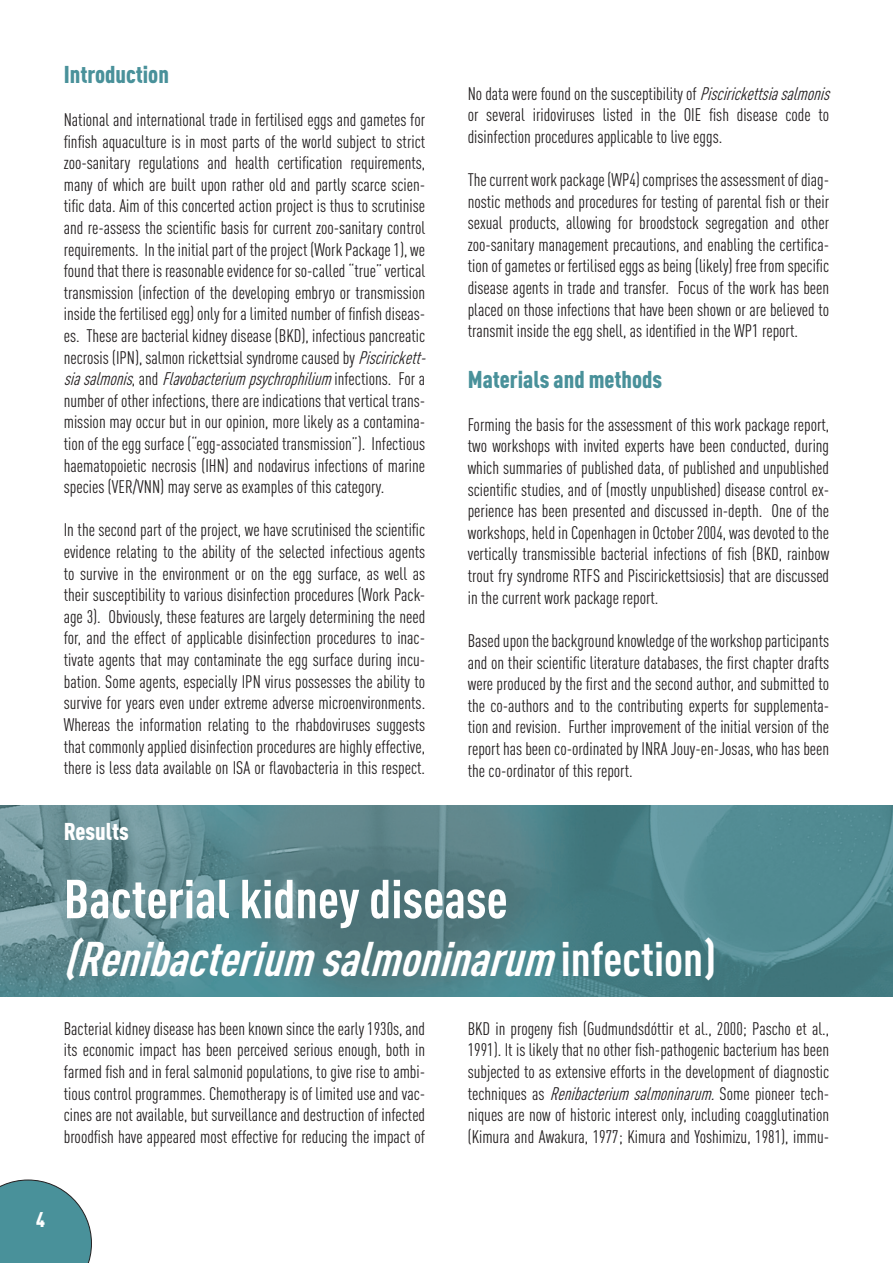
<style>
.page{position:relative;width:893px;height:1263px;background:#fff}
.page>*{position:absolute;margin:0;border:0;box-sizing:border-box;transform-origin:0 0}
.t1{font:700 54px "DIN Cond";color:#fff}
.t2{font:italic 700 48px "DIN Cond";color:#fff}
.t3{font:900 24px "DIN Cond";color:#49919a}
.t4{font:900 24px "DIN Cond";color:#fff}
.t5{font:900 21px "DIN Cond";color:#fff}
.t6{font:18px/21.6px "DIN Cond";color:#231f20;text-align:justify}
.s1{font-style:italic}
.s2{font-style:normal}
</style>
<div class="page">
<img style="left:0;top:806px;width:893px;height:190px">
<svg style="left:0;top:1179px;width:92px;height:84px"></svg>
<h3 class="t3" style="left:64px;top:59px;width:107px">Introduction</h3>
<p class="t6" style="left:64px;top:109px;width:368px;text-align:left">National and international trade in fertilised eggs and gametes for finfish aquaculture is in most parts of the world subject to strict zoo-sanitary regulations and health certification requirements, many of which are built upon rather old and partly scarce scien&shy;tific data. Aim of this concerted action project is thus to scrutinise and re-assess the scientific basis for current zoo-sanitary control requirements. In the initial part of the project (Work Package 1), we found that there is reasonable evidence for so-called “true” vertical transmission (infection of the developing embryo or transmission inside the fertilised egg) only for a limited number of finfish diseas&shy;es. These are bacterial kidney disease (BKD), infectious pancreatic necrosis (IPN), salmon rickettsial syndrome caused by <span class="s1">Piscirickett&shy;siasalmonis</span>, a n d <span class="s1">Flavobacterium psychrophilium</span> i n f e c t i o n s . F o r a number of other infections, there are indications that vertical trans&shy;mission may occur but in our opinion, more likely as a contamina&shy;tion of the egg surface (“egg-associated transmission”). Infectious haematopoietic necrosis (IHN) and nodavirus infections of marine species (VER/VNN) may serve as examples of this category.</p>
<p class="t6" style="left:64px;top:519px;width:363px">In the second part of the project, we have scrutinised the scientific evidence relating to the ability of the selected infectious agents to survive in the environment or on the egg surface, as well as their susceptibility to various disinfection procedures (Work Pack&shy;age 3). Obviously, these features are largely determining the need for, and the effect of applicable disinfection procedures to inac&shy;tivate agents that may contaminate the egg surface during incu&shy;bation. Some agents, especially IPN virus possesses the ability to survive for years even under extreme adverse microenvironments.<br>Whereas the information relating to the rhabdoviruses suggests that commonly applied disinfection procedures are highly effective, there is less data available on ISA or flavobacteria in this respect.</p>
<p class="t6" style="left:468px;top:82px;width:368px;text-align:left">No data were found on the susceptibility of <span class="s1">Piscirickettsiasalmonis </span>or several iridoviruses listed in the OIE fish disease code to disinfection procedures applicable to live eggs.</p>
<p class="t6" style="left:468px;top:169px;width:363px">The current work package (WP4) comprises the assessment of diag&shy;nostic methods and procedures for testing of parental fish or their sexual products, allowing for broodstock segregation and other zoo-sanitary management precautions, and enabling the certifica&shy;tion of gametes or fertilised eggs as being (likely) free from specific disease agents in trade and transfer. Focus of the work has been placed on those infections that have been shown or are believed to transmit inside the egg shell, as identified in the WP1 report.</p>
<h3 class="t3" style="left:468px;top:364px;width:196px">Materials and methods</h3>
<p class="t6" style="left:468px;top:414px;width:363px">Forming the basis for the assessment of this work package report, two workshops with invited experts have been conducted, during which summaries of published data, of published and unpublished scientific studies, and of (mostly unpublished) disease control ex&shy;perience has been presented and discussed in-depth. One of the workshops, held in Copenhagen in October 2004, was devoted to the vertically transmissible bacterial infections of fish (BKD, rainbow trout fry syndrome RTFS and Piscirickettsiosis) that are discussed in the current work package report.</p>
<p class="t6" style="left:468px;top:630px;width:363px">Based upon the background knowledge of the workshop participants and on their scientific literature databases, the first chapter drafts were produced by the first and the second author, and submitted to the co-authors and to the contributing experts for supplementa&shy;tion and revision. Further improvement of the initial version of the report has been co-ordinated by INRA Jouy-en-Josas, who has been the co-ordinator of this report.</p>
<h3 class="t4" style="left:64px;top:816px;width:67px">Results</h3>
<h1 class="t1" style="left:64px;top:866px;width:446px">Bacterial kidney disease</h1>
<h2 class="t2" style="left:64px;top:929px;width:654px">(Renibacterium salmoninarum <span class="s2">i n f e c t i o n )</span></h2>
<p class="t6" style="left:64px;top:1017px;width:363px">Bacterial kidney disease has been known since the early 1930s, and its economic impact has been perceived serious enough, both in farmed fish and in feral salmonid populations, to give rise to ambi&shy;tious control programmes. Chemotherapy is of limited use and vac&shy;cines are not available, but surveillance and destruction of infected broodfish have appeared most effective for reducing the impact of</p>
<p class="t6" style="left:468px;top:1017px;width:363px">BKD in progeny fish (Gudmundsdóttir et al., 2000; Pascho et al., 1991). It is likely that no other fish-pathogenic bacterium has been subjected to as extensive efforts in the development of diagnostic t e c h n i q u e s a s <span class="s1">Renibacterium salmoninarum.</span>S o m e p i o n e e r t e c h - niques are now of historic interest only, including coagglutination (Kimura and Awakura, 1977; Kimura and Yoshimizu, 1981), immu-</p>
<p class="t5" style="left:36px;top:1206px;width:10px">4</p>
</div>
